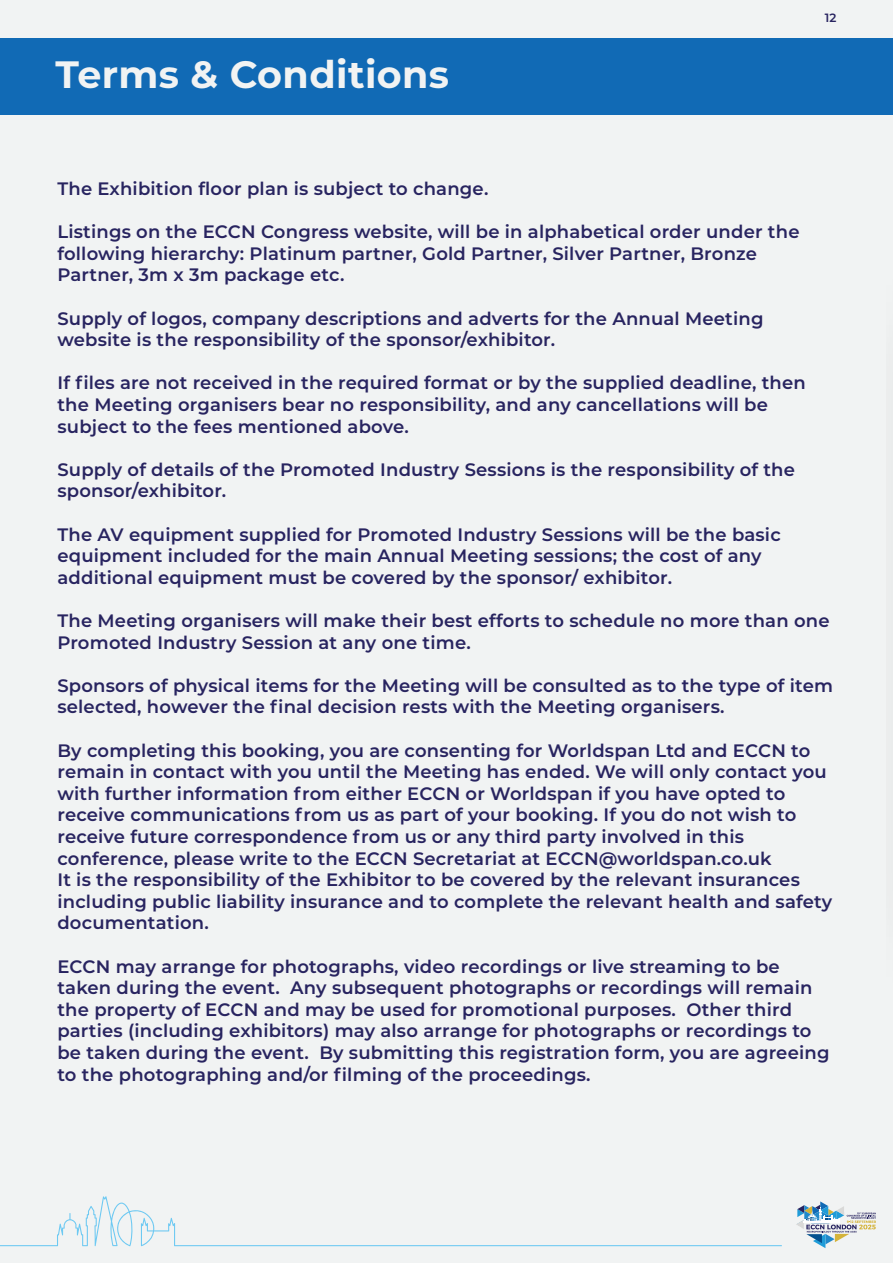
<style>
.page{position:relative;width:893px;height:1263px;background:#f1f3f3}
.page>*{position:absolute;margin:0;border:0;box-sizing:border-box;transform-origin:0 0}
.t1{font:700 38.1px "Montserrat";letter-spacing:.01em;color:#f1f3f3}
.t2{font:600 18px/21.6px "Montserrat";letter-spacing:.01em;color:#282460}
.t3{font:600 12px "Montserrat";color:#282460}
</style>
<div class="page">
<div style="left:0;top:38px;width:893px;height:77px;background:#116ab5"></div>
<svg style="left:0;top:1196px;width:782px;height:50px"></svg>
<svg style="left:796px;top:1201px;width:80px;height:47px"></svg>
<h1 class="t1" style="left:56px;top:47px;width:395px">Terms &amp; Conditions</h1>
<p class="t3" style="left:825px;top:10px;width:13px">12</p>
<p class="t2" style="left:57px;top:177px;width:432px">The Exhibition floor plan is subject to change.</p>
<p class="t2" style="left:57px;top:220px;width:744px">Listings on the ECCN Congress website, will be in alphabetical order under the following hierarchy: Platinum partner, Gold Partner, Silver Partner, Bronze<br>Partner, 3m x 3m package etc.</p>
<p class="t2" style="left:57px;top:307px;width:708px">Supply of logos, company descriptions and adverts for the Annual Meeting website is the responsibility of the sponsor/exhibitor.</p>
<p class="t2" style="left:57px;top:371px;width:750px">If files are not received in the required format or by the supplied deadline, then the Meeting organisers bear no responsibility, and any cancellations will be subject to the fees mentioned above.</p>
<p class="t2" style="left:57px;top:458px;width:739px">Supply of details of the Promoted Industry Sessions is the responsibility of the sponsor/exhibitor.</p>
<p class="t2" style="left:57px;top:523px;width:725px">The AV equipment supplied for Promoted Industry Sessions will be the basic equipment included for the main Annual Meeting sessions; the cost of any additional equipment must be covered by the sponsor/ exhibitor.</p>
<p class="t2" style="left:57px;top:609px;width:774px">The Meeting organisers will make their best efforts to schedule no more than one<br>Promoted Industry Session at any one time.</p>
<p class="t2" style="left:57px;top:674px;width:777px">Sponsors of physical items for the Meeting will be consulted as to the type of item selected, however the final decision rests with the Meeting organisers.</p>
<p class="t2" style="left:57px;top:739px;width:776px">By completing this booking, you are consenting for Worldspan Ltd and ECCN to remain in contact with you until the Meeting has ended. We will only contact you with further information from either ECCN or Worldspan if you have opted to receive communications from us as part of your booking. If you do not wish to receive future correspondence from us or any third party involved in this conference, please write to the ECCN Secretariat at ECCN@worldspan.co.uk<br>It is the responsibility of the Exhibitor to be covered by the relevant insurances including public liability insurance and to complete the relevant health and safety documentation.</p>
<p class="t2" style="left:57px;top:955px;width:773px">ECCN may arrange for photographs, video recordings or live streaming to be taken during the event. Any subsequent photographs or recordings will remain the property of ECCN and may be used for promotional purposes. Other third parties (including exhibitors) may also arrange for photographs or recordings to be taken during the event. By submitting this registration form, you are agreeing to the photographing and/or filming of the proceedings.</p>
</div>
